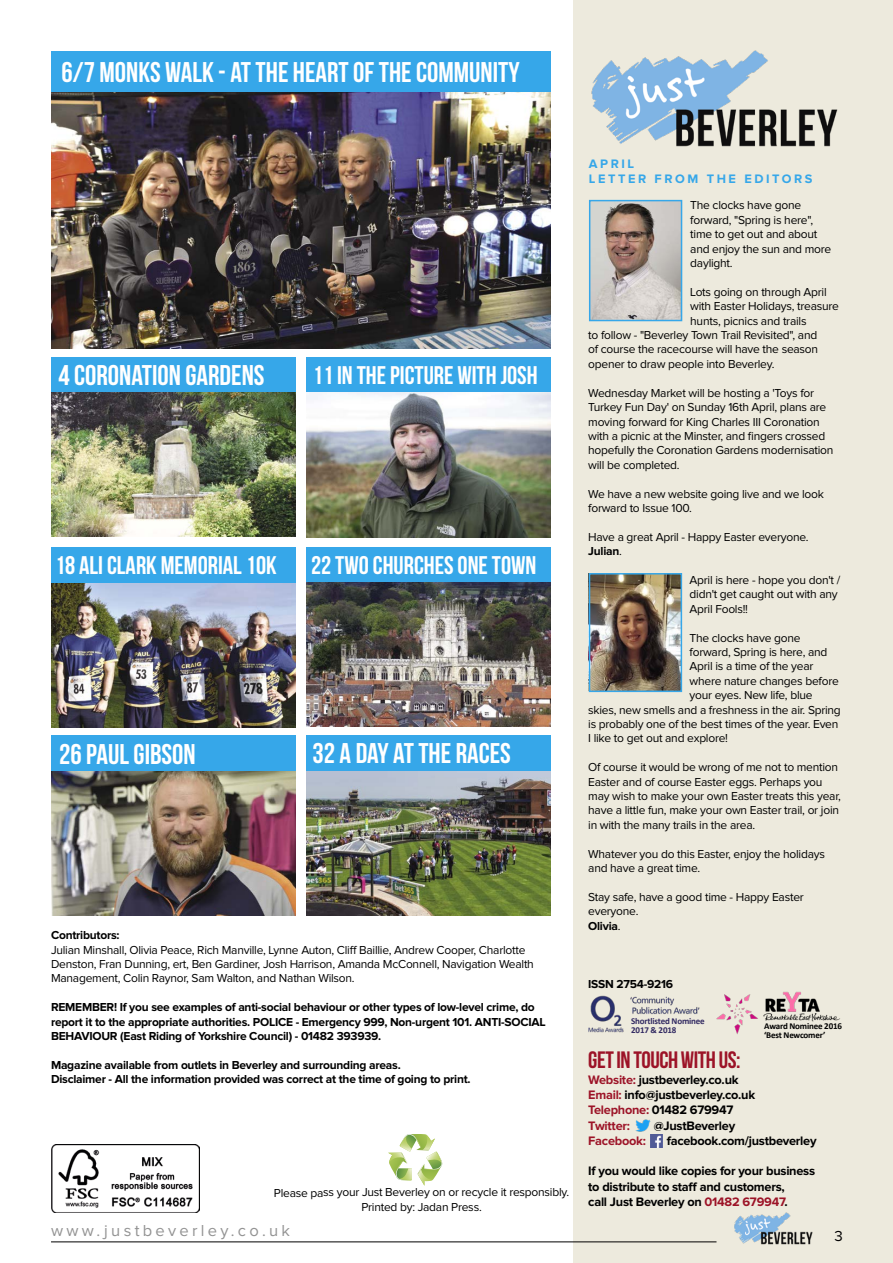
<style>
.page{position:relative;width:893px;height:1263px;background:#fff}
.page>*{position:absolute;margin:0;border:0;box-sizing:border-box;transform-origin:0 0}
.t1{font:28.5px "Bebas Neue";color:#fff}
.t2{font:25.5px "Bebas Neue";color:#fff}
.t3{font:23.7px "Bebas Neue";letter-spacing:-.02em;color:#9c1327}
.t4{font:16.5px "Proxima Nova";letter-spacing:.2em;color:#939393}
.t5{font:15px "Proxima Nova";color:#000}
.t6{font:700 12.75px/15.3px "Proxima Nova";letter-spacing:-.02em;color:#000}
.t7{font:700 12.75px/15.3px "Proxima Nova";letter-spacing:.2em;color:#36a7e9}
.t8{font:700 12.75px "Proxima Nova";letter-spacing:-.02em;color:#9c1327}
.t9{font:12px/14.4px "Proxima Nova";letter-spacing:-.02em;color:#000}
.t10{font:700 12px/14.4px "Proxima Nova";letter-spacing:-.02em;color:#000}
.t11{font:700 9px/9px "Calibri";letter-spacing:-.02em;color:#000}
.t12{font:700 9px/9px "Calibri";letter-spacing:-.02em;color:#322a62}
.s1{font-weight:700}
.s2{color:#9c1327}
</style>
<div class="page">
<img style="left:51px;top:583px;width:244px;height:144px">
<div style="left:51px;top:547px;width:244px;height:36px;background:#36a7e9"></div>
<div style="left:573px;top:0;width:320px;height:1263px;background:#edeadd"></div>
<img style="left:592px;top:203px;width:87px;height:115px">
<img style="left:592px;top:576px;width:87px;height:113px">
<hr style="left:51px;top:1241px;width:665px;height:1px;background:#000">
<img style="left:734px;top:1212px;width:79px;height:33px">
<svg style="left:651px;top:1134px;width:11px;height:13px"></svg>
<div style="left:589px;top:200px;width:93px;height:121px;border:2px solid #36a7e9"></div>
<div style="left:589px;top:573px;width:93px;height:119px;border:2px solid #36a7e9"></div>
<img style="left:591px;top:50px;width:247px;height:97px">
<img style="left:589px;top:995px;width:111px;height:38px">
<img style="left:635px;top:1119px;width:16px;height:13px">
<img style="left:716px;top:991px;width:124px;height:43px">
<img style="left:51px;top:1145px;width:148px;height:67px">
<svg style="left:388px;top:1134px;width:55px;height:52px"></svg>
<div style="left:51px;top:51px;width:500px;height:42px;background:#36a7e9"></div>
<div style="left:51px;top:357px;width:244px;height:35px;background:#36a7e9"></div>
<div style="left:51px;top:736px;width:244px;height:35px;background:#36a7e9"></div>
<div style="left:307px;top:547px;width:244px;height:36px;background:#36a7e9"></div>
<div style="left:307px;top:357px;width:244px;height:36px;background:#36a7e9"></div>
<div style="left:307px;top:736px;width:244px;height:35px;background:#36a7e9"></div>
<img style="left:51px;top:93px;width:500px;height:255px">
<img style="left:51px;top:392px;width:244px;height:145px">
<img style="left:307px;top:771px;width:244px;height:145px">
<img style="left:307px;top:393px;width:244px;height:144px">
<img style="left:307px;top:582px;width:244px;height:145px">
<img style="left:51px;top:771px;width:244px;height:145px">
<h1 class="t1" style="left:62px;top:56px;width:460px">6/7 MONKS WALK - AT THE HEART OF THE COMMUNITY</h1>
<h1 class="t1" style="left:58px;top:359px;width:208px">4 CORONATION GARDENS</h1>
<h2 class="t2" style="left:313px;top:362px;width:226px">11 IN THE PICTURE WITH JOSH</h2>
<h2 class="t2" style="left:55px;top:551px;width:223px">18 ALI CLARK MEMORIAL 10K</h2>
<h2 class="t2" style="left:311px;top:551px;width:227px">22 TWO CHURCHES ONE TOWN</h2>
<h1 class="t1" style="left:59px;top:738px;width:138px">26 PAUL GIBSON</h1>
<h1 class="t1" style="left:313px;top:737px;width:200px">32 A DAY AT THE RACES</h1>
<p class="t10" style="left:51px;top:928px;width:70px">Contributors:</p>
<p class="t9" style="left:51px;top:943px;width:484px">Julian Minshall, Olivia Peace, Rich Manville, Lynne Auton, Cliff Baillie, Andrew Cooper, Charlotte<br>Denston, Fran Dunning, ert, Ben Gardiner, Josh Harrison, Amanda McConnell, Navigation Wealth<br>Management, Colin Raynor, Sam Walton, and Nathan Wilson.</p>
<p class="t10" style="left:51px;top:1000px;width:496px">REMEMBER! If you see examples of anti-social behaviour or other types of low-level crime, do report it to the appropriate authorities. POLICE - Emergency 999, Non-urgent 101. ANTI-SOCIAL<br>BEHAVIOUR (East Riding of Yorkshire Council) - 01482 393939.</p>
<p class="t10" style="left:51px;top:1058px;width:421px">Magazine available from outlets in Beverley and surrounding areas.<br>Disclaimer - All the information provided was correct at the time of going to print.</p>
<p class="t9" style="left:274px;top:1185px;width:297px;text-align:center">Please pass your Just Beverley on or recycle it responsibly.<br>Printed by: Jadan Press.</p>
<p class="t7" style="left:589px;top:156px;width:225px">APRIL<br>LETTER FROM THE EDITORS</p>
<p class="t9" style="left:690px;top:199px;width:143px">The clocks have gone forward, "Spring is here", time to get out and about and enjoy the sun and more daylight.</p>
<p class="t9" style="left:690px;top:285px;width:138px">Lots going on through April</p>
<p class="t9" style="left:690px;top:300px;width:150px">with Easter Holidays, treasure</p>
<p class="t9" style="left:690px;top:314px;width:118px">hunts, picnics and trails</p>
<p class="t9" style="left:588px;top:328px;width:231px">to follow - "Beverley Town Trail Revisited", and</p>
<p class="t9" style="left:588px;top:343px;width:231px">of course the racecourse will have the season</p>
<p class="t9" style="left:588px;top:357px;width:188px">opener to draw people into Beverley.</p>
<p class="t9" style="left:588px;top:386px;width:247px">Wednesday Market will be hosting a 'Toys for Turkey Fun Day' on Sunday 16th April, plans are moving forward for King Charles III Coronation with a picnic at the Minster, and fingers crossed hopefully the Coronation Gardens modernisation will be completed.</p>
<p class="t9" style="left:588px;top:487px;width:237px">We have a new website going live and we look forward to Issue 100.</p>
<p class="t9" style="left:588px;top:530px;width:222px">Have a great April - Happy Easter everyone.<br><span class="s1">Julian</span>.</p>
<p class="t9" style="left:690px;top:573px;width:152px">April is here - hope you don't / didn't get caught out with any<br>April Fools!!</p>
<p class="t9" style="left:690px;top:631px;width:112px">The clocks have gone</p>
<p class="t9" style="left:690px;top:645px;width:139px">forward, Spring is here, and</p>
<p class="t9" style="left:690px;top:660px;width:125px">April is a time of the year</p>
<p class="t9" style="left:690px;top:674px;width:151px">where nature changes before</p>
<p class="t9" style="left:690px;top:688px;width:124px">your eyes. New life, blue</p>
<p class="t9" style="left:588px;top:703px;width:254px">skies, new smells and a freshness in the air. Spring</p>
<p class="t9" style="left:588px;top:717px;width:252px">is probably one of the best times of the year. Even</p>
<p class="t9" style="left:588px;top:732px;width:141px">I like to get out and explore!</p>
<p class="t9" style="left:588px;top:760px;width:254px">Of course it would be wrong of me not to mention Easter and of course Easter eggs. Perhaps you may wish to make your own Easter treats this year, have a little fun, make your own Easter trail, or join in with the many trails in the area.</p>
<p class="t9" style="left:588px;top:847px;width:238px">Whatever you do this Easter, enjoy the holidays and have a great time.</p>
<p class="t9" style="left:588px;top:890px;width:217px">Stay safe, have a good time - Happy Easter everyone.<br><span class="s1">Olivia</span>.</p>
<p class="t10" style="left:588px;top:977px;width:86px">ISSN 2754-9216</p>
<p class="t12" style="left:631px;top:1017px;width:75px">Shortlisted Nominee<br>2017 &amp; 2018</p>
<h3 class="t3" style="left:588px;top:1047px;width:154px">GET IN TOUCH WITH US:</h3>
<p class="t6" style="left:588px;top:1072px;width:168px"><span class="s2">Website:</span> justbeverley.co.uk<br><span class="s2">Email:</span> info@justbeverley.co.uk<br><span class="s2">Telephone:</span> 01482 679947<br><span class="s2">Twitter:</span></p>
<p class="t6" style="left:654px;top:1118px;width:83px">@JustBeverley</p>
<p class="t11" style="left:764px;top:1021px;width:79px">Award Nominee 2016 ‘Best Newcomer’</p>
<p class="t8" style="left:588px;top:1133px;width:59px">Facebook:</p>
<p class="t6" style="left:667px;top:1133px;width:151px">facebook.com/justbeverley</p>
<p class="t6" style="left:588px;top:1164px;width:228px">If you would like copies for your business to distribute to staff and customers,<br>call Just Beverley on <span class="s2">01482 679947</span>.</p>
<h3 class="t4" style="left:51px;top:1223px;width:241px">www.justbeverley.co.uk</h3>
<p class="t5" style="left:834px;top:1229px;width:10px">3</p>
</div>
